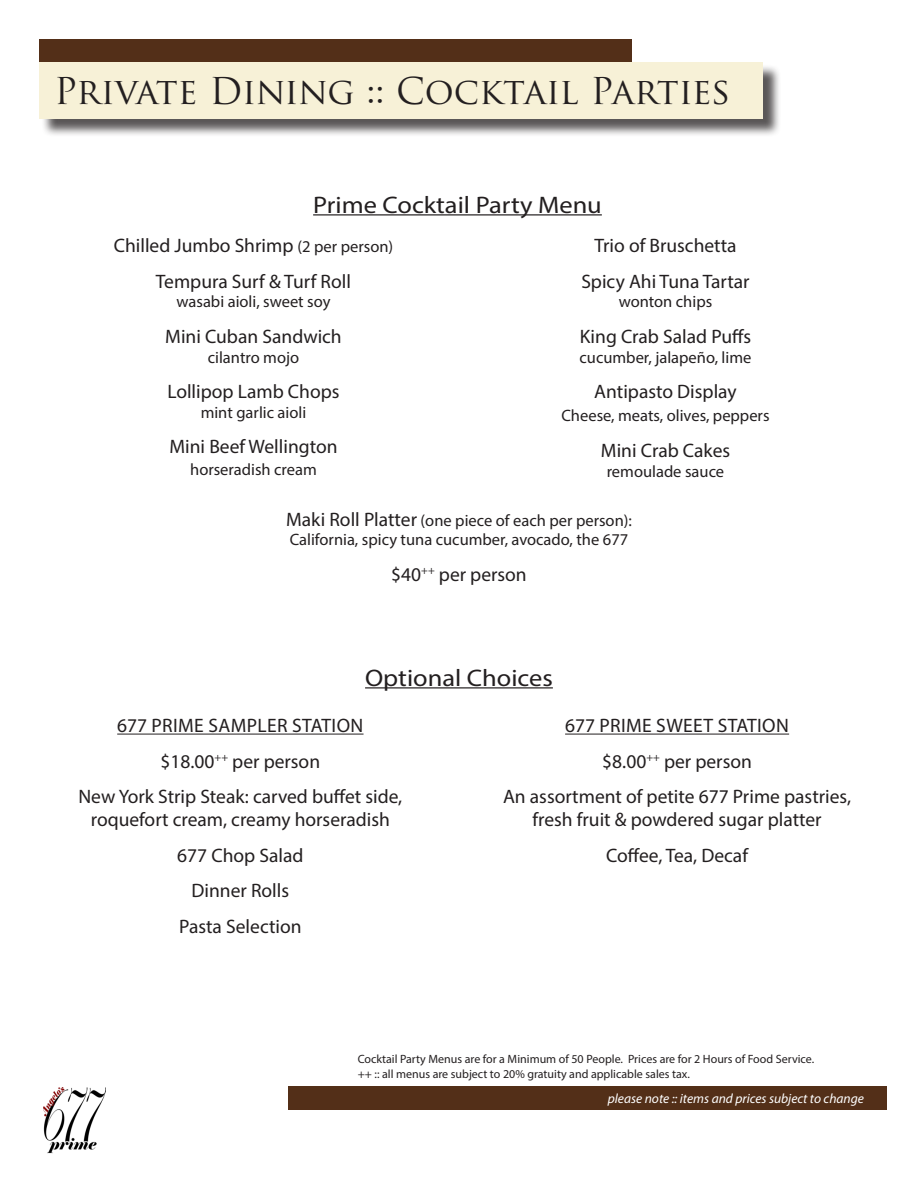
<style>
.page{position:relative;width:918px;height:1188px;background:#fff}
.page>*{position:absolute;margin:0;border:0;box-sizing:border-box;transform-origin:0 0}
.t1{font:36px "Trajan Pro";letter-spacing:-.015em;color:#231f20}
.t2{font:24px "Myriad Pro";color:#231f20;scale:1.1 1}
.t3{font:19.5px/23.4px "Myriad Pro";color:#231f20;text-align:center}
.t4{font:19.5px "Myriad Pro";letter-spacing:.02em;color:#231f20}
.t5{font:16.5px/19.8px "Myriad Pro";color:#231f20}
.t6{font:italic 13.5px "Myriad Pro";color:#fff}
.Body{font:12px "Myriad Pro";color:#231f20}
.s1{font-size:19.5px}
.s2{font-size:16.5px}
</style>
<div class="page">
<div style="left:41px;top:64px;width:740px;height:73px;background:#231f20;opacity:.75"></div>
<div style="left:39px;top:62px;width:723px;height:56px;background:#f7f1d7"></div>
<div style="left:39px;top:40px;width:593px;height:22px;background:#532f18"></div>
<img style="left:43px;top:1088px;width:62px;height:66px">
<hr style="left:313px;top:214px;width:289px;height:1px;background:#231f20">
<hr style="left:117px;top:734px;width:247px;height:1px;background:#231f20">
<hr style="left:565px;top:734px;width:224px;height:1px;background:#231f20">
<hr style="left:365px;top:687px;width:188px;height:1px;background:#231f20">
<div style="left:288px;top:1086px;width:598px;height:24px;background:#532f18"></div>
<p class="t1" style="left:54px;top:68px;width:678px">Private Dining :: Cocktail Parties</p>
<p class="t2" style="left:313px;top:190px;width:264px">Prime Cocktail Party Menu</p>
<p class="t3" style="left:594px;top:234px;width:144px">Trio of Bruschetta</p>
<p class="t3" style="left:581px;top:269px;width:170px">Spicy Ahi Tuna Tartar</p>
<p class="t5" style="left:619px;top:292px;width:95px">wonton chips</p>
<p class="t3" style="left:580px;top:324px;width:173px">King Crab Salad Puffs</p>
<p class="t5" style="left:580px;top:347px;width:173px">cucumber, jalapeño, lime</p>
<p class="t3" style="left:594px;top:379px;width:144px">Antipasto Display</p>
<p class="t5" style="left:561px;top:406px;width:210px">Cheese, meats, olives, peppers</p>
<p class="t3" style="left:601px;top:438px;width:131px">Mini Crab Cakes</p>
<p class="t5" style="left:607px;top:461px;width:119px">remoulade sauce</p>
<p class="t5" style="left:286px;top:510px;width:347px"><span class="s1">Maki Roll Platter</span> (one piece of each per person):<br>California, spicy tuna cucumber, avocado, the 677</p>
<p class="t3" style="left:391px;top:562px;width:137px">$40<sup>++</sup> per person</p>
<p class="t3" style="left:114px;top:234px;width:281px">Chilled Jumbo Shrimp <span class="s2">(2 per person)</span></p>
<p class="t3" style="left:156px;top:269px;width:197px">Tempura Surf &amp; Turf Roll</p>
<p class="t5" style="left:176px;top:292px;width:156px">wasabi aioli, sweet soy</p>
<p class="t3" style="left:165px;top:324px;width:178px">Mini Cuban Sandwich</p>
<p class="t5" style="left:208px;top:347px;width:93px">cilantro mojo</p>
<p class="t3" style="left:167px;top:379px;width:174px">Lollipop Lamb Chops</p>
<p class="t5" style="left:201px;top:402px;width:107px">mint garlic aioli</p>
<p class="t3" style="left:169px;top:435px;width:170px">Mini Beef Wellington</p>
<p class="t5" style="left:190px;top:459px;width:128px">horseradish cream</p>
<p class="t2" style="left:365px;top:663px;width:172px">Optional Choices</p>
<p class="t4" style="left:117px;top:714px;width:248px">677 PRIME SAMPLER STATION</p>
<p class="t3" style="left:161px;top:749px;width:161px">$18.00<sup>++</sup> per person</p>
<p class="t3" style="left:78px;top:784px;width:325px">New York Strip Steak: carved buffet side, roquefort cream, creamy horseradish</p>
<p class="t3" style="left:177px;top:843px;width:128px">677 Chop Salad</p>
<p class="t3" style="left:192px;top:879px;width:99px">Dinner Rolls</p>
<p class="t3" style="left:179px;top:914px;width:124px">Pasta Selection</p>
<p class="t4" style="left:565px;top:714px;width:225px">677 PRIME SWEET STATION</p>
<p class="t3" style="left:602px;top:749px;width:151px">$8.00<sup>++</sup> per person</p>
<p class="t3" style="left:503px;top:784px;width:350px">An assortment of petite 677 Prime pastries, fresh fruit &amp; powdered sugar platter</p>
<p class="t3" style="left:606px;top:843px;width:143px">Coffee, Tea, Decaf</p>
<p class="Body" style="left:358px;top:1052px;width:458px">Cocktail Party Menus are for a Minimum of 50 People. Prices are for 2 Hours of Food Service.</p>
<p class="Body" style="left:358px;top:1066px;width:334px">++ :: all menus are subject to 20% gratuity and applicable sales tax.</p>
<p class="t6" style="left:608px;top:1090px;width:258px">please note :: items and prices subject to change</p>
</div>
